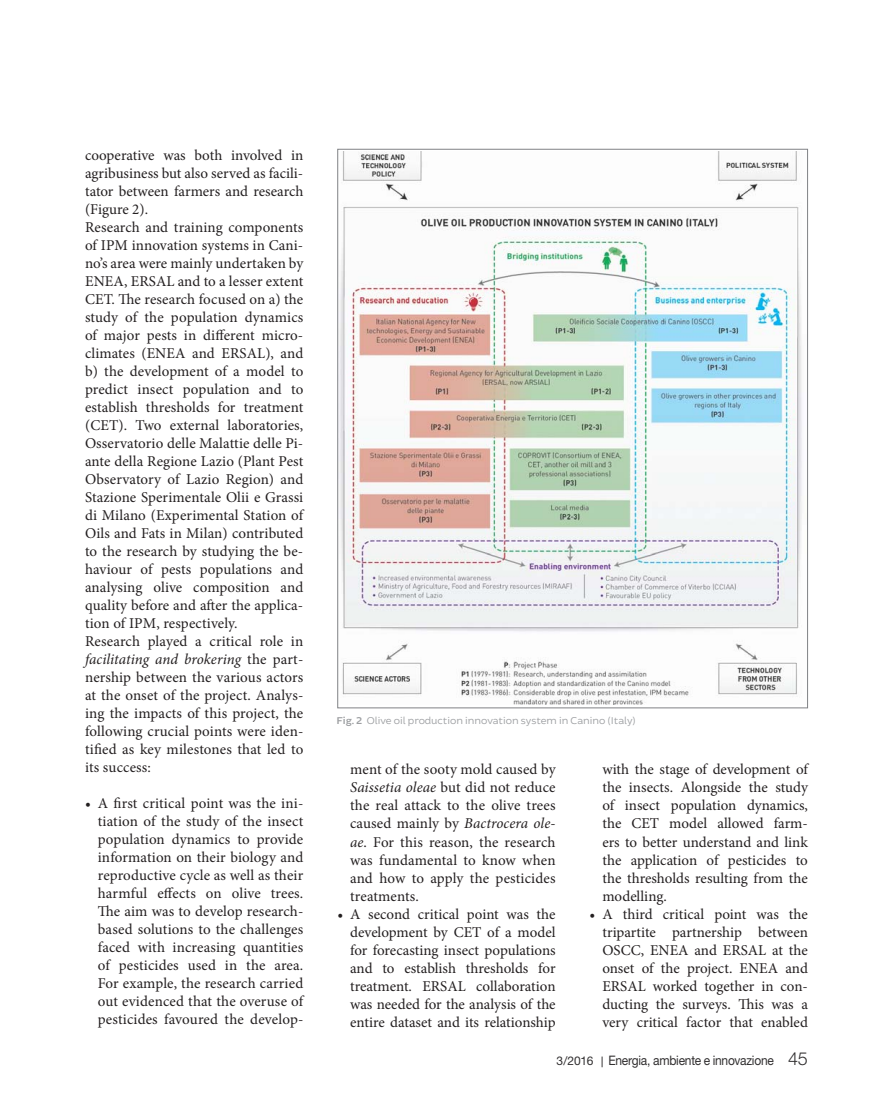
<style>
.page{position:relative;width:893px;height:1106px;background:#fff}
.page>*{position:absolute;margin:0;border:0;box-sizing:border-box;transform-origin:0 0}
.t1{font:15px/18px "Minion Pro";letter-spacing:.005em;color:#231f20;text-align:justify}
.t2{font:13.05px "Helvetica Neue LT Std";letter-spacing:-.02em;color:#312f30;scale:.92 1}
.t3{font:10.5px "Brocha";color:#9d9fa2}
.s1{font-style:italic}
.s2{font-weight:600}
.s3{font-size:12px}
.s4{font-family:"Calibri";font-size:12px}
.s5{font-family:"Helvetica Neue";font-weight:300;font-size:18px}
</style>
<div class="page">
<img style="left:339px;top:152px;width:463px;height:552px">
<p class="t1" style="left:85px;top:146px;width:220px;text-align:left">cooperative was both involved in agribusiness but also served as facili&shy;tator between farmers and research (Figure 2).<br>Research and training components of IPM innovation systems in Cani&shy;no’s area were mainly undertaken by ENEA, ERSAL and to a lesser extent CET. The research focused on a) the study of the population dynamics of major pests in different micro&shy;climates (ENEA and ERSAL), and b) the development of a model to predict insect population and to establish thresholds for treatment (CET). Two external laboratories, Osservatorio delle Malattie delle Pi&shy;ante della Regione Lazio (Plant Pest Observatory of Lazio Region) and Stazione Sperimentale Olii e Grassi di Milano (Experimental Station of Oils and Fats in Milan) contributed to the research by studying the be&shy;haviour of pests populations and analysing olive composition and quality before and after the applica&shy;tion of IPM, respectively.<br>Research played a critical role in <span class="s1">facilitating and brokering</span> the part&shy;nership between the various actors at the onset of the project. Analys&shy;ing the impacts of this project, the following crucial points were iden&shy;tified as key milestones that led to its success:</p>
<p class="t1" style="left:98px;top:794px;width:207px;text-indent:-13px">• A first critical point was the ini&shy;tiation of the study of the insect population dynamics to provide information on their biology and reproductive cycle as well as their harmful effects on olive trees.<br>The aim was to develop research&shy;based solutions to the challenges faced with increasing quantities of pesticides used in the area.<br>For example, the research carried out evidenced that the overuse of pesticides favoured the develop-</p>
<p class="t3" style="left:336px;top:714px;width:301px"><span class="s2">Fig. 2</span> Olive oil production innovation system in Canino (Italy)</p>
<p class="t1" style="left:350px;top:760px;width:207px">ment of the sooty mold caused by <span class="s1">Saissetia oleae</span> but did not reduce the real attack to the olive trees caused mainly by <span class="s1">Bactrocera ole&shy;ae</span>. For this reason, the research was fundamental to know when and how to apply the pesticides treatments.</p>
<p class="t1" style="left:350px;top:904px;width:207px;text-indent:-13px">• A second critical point was the development by CET of a model for forecasting insect populations and to establish thresholds for treatment. ERSAL collaboration was needed for the analysis of the entire dataset and its relationship</p>
<p class="t1" style="left:602px;top:760px;width:207px">with the stage of development of the insects. Alongside the study of insect population dynamics, the CET model allowed farm&shy;ers to better understand and link the application of pesticides to the thresholds resulting from the modelling.</p>
<p class="t1" style="left:602px;top:904px;width:207px;text-indent:-13px">• A third critical point was the tripartite partnership between OSCC, ENEA and ERSAL at the onset of the project. ENEA and ERSAL worked together in con&shy;ducting the surveys. This was a very critical factor that enabled</p>
<p class="t2" style="left:557px;top:1052px;width:275px"><span class="s3">3/2016</span> <span class="s4">|</span> Energia, ambiente e innovazione <span class="s5">45</span></p>
</div>
